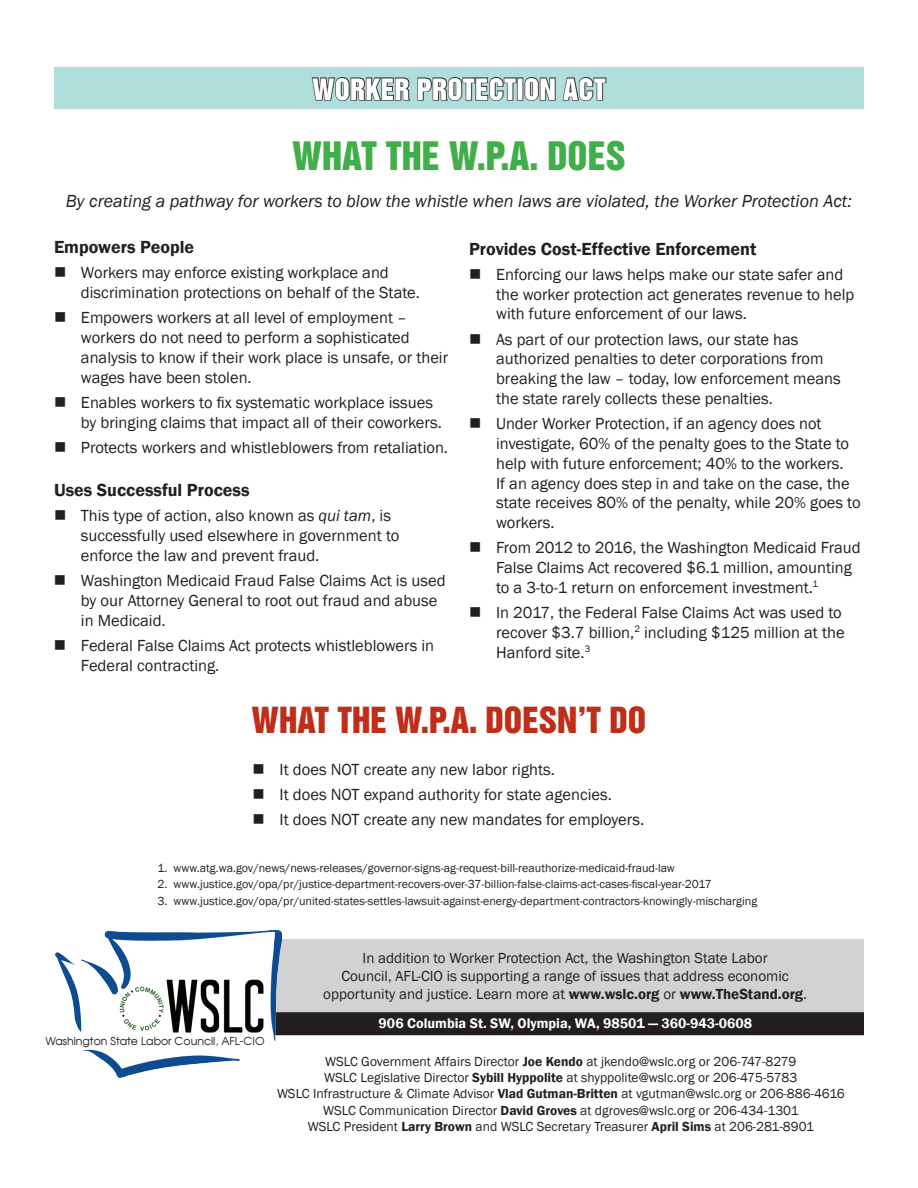
<style>
.page{position:relative;width:918px;height:1188px;background:#fff}
.page>*{position:absolute;margin:0;border:0;box-sizing:border-box;transform-origin:0 0}
.t1{font:36px "Switzerland Inserat Plain";color:#40ae49}
.t2{font:33px "Switzerland Inserat Plain";color:#c02d19}
.t3{font:27px "Switzerland Inserat Plain";letter-spacing:.01em;color:#fff}
.t4{font:italic 18px "Franklin Gothic";color:#231f20}
.t5{font:600 18px "Franklin Gothic";color:#231f20}
.t6{font:16.5px/19.8px "Franklin Gothic";color:#231f20}
.t7{font:15px/18px "Franklin Gothic";color:#231f20;text-align:center}
.t8{font:600 14.25px "Franklin Gothic";color:#fff}
.t9{font:13.5px/16.2px "Franklin Gothic";color:#231f20;text-align:center}
.t10{font:12px "Franklin Gothic";color:#231f20}
.t11{font:10.95px "Avalon Plain";color:#231f20}
.s1{font-style:italic}
.s2{font-weight:600}
</style>
<div class="page">
<div style="left:54px;top:68px;width:810px;height:42px;background:#afdedb"></div>
<div style="left:200px;top:939px;width:664px;height:84px;background:#d1d2d4"></div>
<div style="left:136px;top:1013px;width:727px;height:21px;background:#231f20"></div>
<div style="left:135px;top:1012px;width:729px;height:23px;border:2px solid #231f20"></div>
<img style="left:56px;top:931px;width:225px;height:147px">
<svg style="left:311px;top:77px;width:206px;height:33px"></svg>
<div style="left:517px;top:77px;width:6px;height:24px;border:2px solid #231f20"></div>
<svg style="left:524px;top:77px;width:32px;height:24px"></svg>
<svg style="left:562px;top:77px;width:45px;height:24px"></svg>
<h3 class="t3" style="left:312px;top:73px;width:295px">WORKER PROTECTION ACT</h3>
<h1 class="t1" style="left:292px;top:134px;width:335px">WHAT THE W.P.A. DOES</h1>
<p class="t4" style="left:66px;top:190px;width:788px">By creating a pathway for workers to blow the whistle when laws are violated, the Worker Protection Act:</p>
<p class="t5" style="left:54px;top:236px;width:142px">Empowers People</p>
<p class="t6" style="left:81px;top:263px;width:340px;text-indent:-27px">■ Workers may enforce existing workplace and discrimination protections on behalf of the State.</p>
<p class="t6" style="left:81px;top:308px;width:369px;text-indent:-27px">■ Empowers workers at all level of employment – workers do not need to perform a sophisticated analysis to know if their work place is unsafe, or their wages have been stolen.</p>
<p class="t6" style="left:81px;top:393px;width:362px;text-indent:-27px">■ Enables workers to fix systematic workplace issues by bringing claims that impact all of their coworkers.</p>
<p class="t6" style="left:54px;top:438px;width:396px">■ Protects workers and whistleblowers from retaliation.</p>
<p class="t5" style="left:54px;top:479px;width:197px">Uses Successful Process</p>
<p class="t6" style="left:81px;top:506px;width:320px;text-indent:-27px">■ This type of action, also known as <span class="s1">qui tam</span>, is successfully used elsewhere in government to enforce the law and prevent fraud.</p>
<p class="t6" style="left:81px;top:571px;width:366px;text-indent:-27px">■ Washington Medicaid Fraud False Claims Act is used by our Attorney General to root out fraud and abuse in Medicaid.</p>
<p class="t6" style="left:81px;top:636px;width:355px;text-indent:-27px">■ Federal False Claims Act protects whistleblowers in<br>Federal contracting.</p>
<p class="t5" style="left:469px;top:237px;width:289px">Provides Cost-Effective Enforcement</p>
<p class="t6" style="left:496px;top:265px;width:360px;text-indent:-27px">■ Enforcing our laws helps make our state safer and the worker protection act generates revenue to help with future enforcement of our laws.</p>
<p class="t6" style="left:496px;top:329px;width:346px;text-indent:-27px">■ As part of our protection laws, our state has authorized penalties to deter corporations from breaking the law – today, low enforcement means the state rarely collects these penalties.</p>
<p class="t6" style="left:496px;top:414px;width:366px;text-indent:-27px">■ Under Worker Protection, if an agency does not investigate, 60% of the penalty goes to the State to help with future enforcement; 40% to the workers.<br>If an agency does step in and take on the case, the state receives 80% of the penalty, while 20% goes to workers.</p>
<p class="t6" style="left:496px;top:538px;width:366px;text-indent:-27px">■ From 2012 to 2016, the Washington Medicaid Fraud<br>False Claims Act recovered $6.1 million, amounting to a 3-to-1 return on enforcement investment.<sup>1</sup></p>
<p class="t6" style="left:496px;top:603px;width:350px;text-indent:-27px">■ In 2017, the Federal False Claims Act was used to recover $3.7 billion,<sup>2</sup> including $125 million at the<br>Hanford site.<sup>3</sup></p>
<h2 class="t2" style="left:252px;top:700px;width:396px">WHAT THE W.P.A. DOESN’T DO</h2>
<p class="t6" style="left:253px;top:760px;width:304px">■ It does NOT create any new labor rights.</p>
<p class="t6" style="left:253px;top:785px;width:361px">■ It does NOT expand authority for state agencies.</p>
<p class="t6" style="left:253px;top:810px;width:393px">■ It does NOT create any new mandates for employers.</p>
<p class="t10" style="left:158px;top:860px;width:519px">1. www.atg.wa.gov/news/news-releases/governor-signs-ag-request-bill-reauthorize-medicaid-fraud-law</p>
<p class="t10" style="left:158px;top:877px;width:556px">2. www.justice.gov/opa/pr/justice-department-recovers-over-37-billion-false-claims-act-cases-fiscal-year-2017</p>
<p class="t10" style="left:158px;top:893px;width:601px">3. www.justice.gov/opa/pr/united-states-settles-lawsuit-against-energy-department-contractors-knowingly-mischarging</p>
<p class="t7" style="left:323px;top:949px;width:485px">In addition to Worker Protection Act, the Washington State Labor<br>Council, AFL-CIO is supporting a range of issues that address economic opportunity and justice. Learn more at <span class="s2">www.wslc.org</span> or <span class="s2">www.TheStand.org</span>.</p>
<p class="t11" style="left:45px;top:1034px;width:221px">Washington State Labor Council, AFL-CIO</p>
<p class="t8" style="left:379px;top:1015px;width:375px">906 Columbia St. SW, Olympia, WA, 98501 — 360-943-0608</p>
<p class="t9" style="left:277px;top:1054px;width:569px">WSLC Government Affairs Director <span class="s2">Joe Kendo</span> at jkendo@wslc.org or 206-747-8279<br>WSLC Legislative Director <span class="s2">Sybill Hyppolite</span> at shyppolite@wslc.org or 206-475-5783<br>WSLC Infrastructure &amp; Climate Advisor <span class="s2">Vlad Gutman-Britten</span> at vgutman@wslc.org or 206-886-4616<br>WSLC Communication Director <span class="s2">David Groves</span> at dgroves@wslc.org or 206-434-1301<br>WSLC President <span class="s2">Larry Brown</span> and WSLC Secretary Treasurer <span class="s2">April Sims</span> at 206-281-8901</p>
</div>
